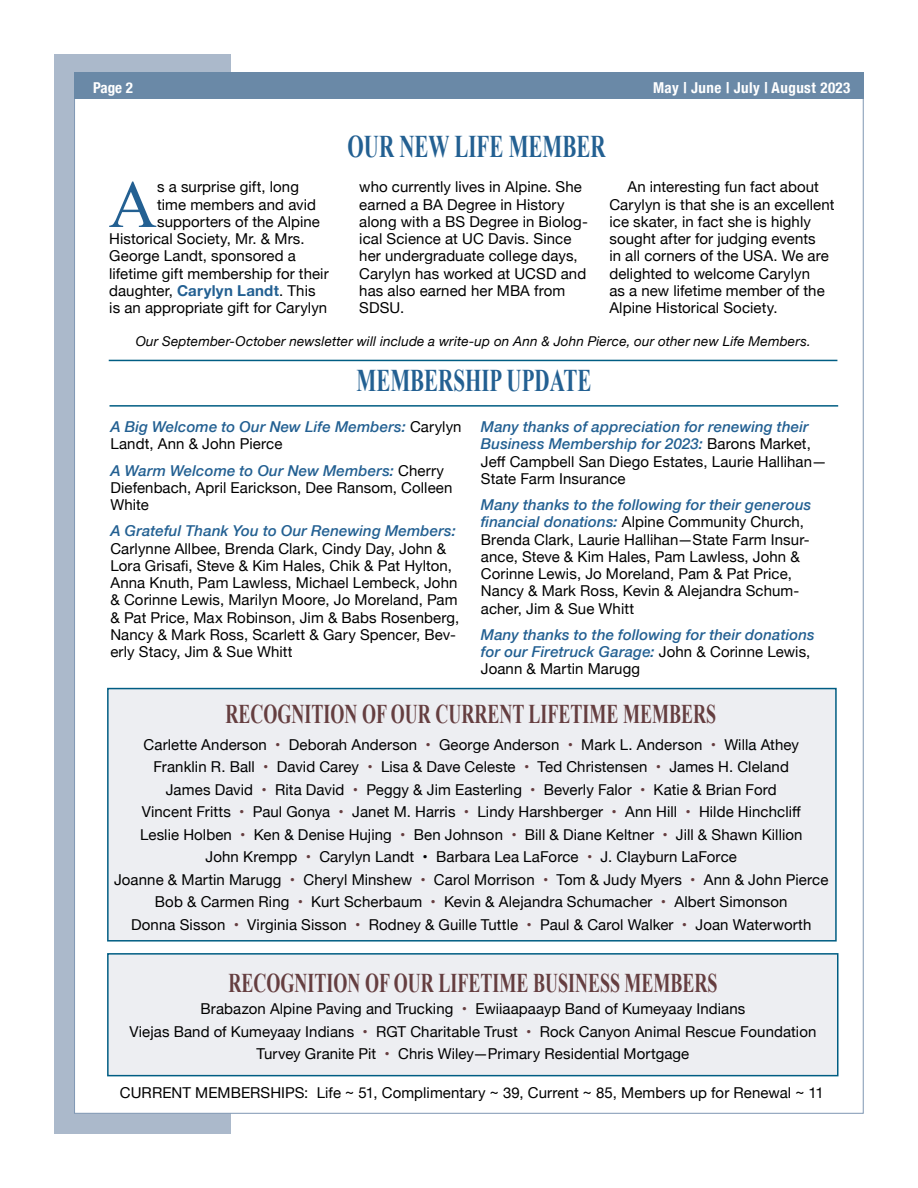
<style>
.page{position:relative;width:918px;height:1188px;background:#fff}
.page>*{position:absolute;margin:0;border:0;box-sizing:border-box;transform-origin:0 0}
.t1{font:67.05px "Times New Roman";color:#236092}
.t2{font:700 31.5px "Times New Roman";color:#236092;scale:.67 1}
.t3{font:700 27px "Times New Roman";color:#653e40;scale:.67 1}
.t4{font:15px/17.2px "Helvetica Neue";letter-spacing:.005em;color:#000}
.t5{font:italic 500 15px/17.2px "Helvetica Neue";letter-spacing:.01em;color:#236092}
.t6{font:700 condensed 15px "Helvetica Neue";letter-spacing:.03em;color:#fff}
.t7{font:italic 13.5px "Helvetica Neue";letter-spacing:.015em;color:#000}
.s1{font-weight:700;color:#236092}
.s2{font-weight:400;font-style:normal;color:#000}
.s3{font-weight:500;font-style:italic;color:#236092}
.s4{color:#653e40}
</style>
<div class="page">
<div style="left:54px;top:54px;width:176px;height:1080px;background:#abb9cb"></div>
<div style="left:74px;top:73px;width:790px;height:1041px;background:#fff;border:1px solid #7f97b3"></div>
<div style="left:74px;top:72px;width:789px;height:27px;background:#6a89a7"></div>
<div style="left:107px;top:953px;width:731px;height:123px;background:#edeef2;border:2px solid #005d83"></div>
<div style="left:107px;top:688px;width:730px;height:254px;background:#edeef2;border:2px solid #005d83"></div>
<hr style="left:110px;top:405px;width:728px;height:2px;background:#005d83">
<hr style="left:109px;top:360px;width:728px;height:1px;background:#005d83">
<p class="t6" style="left:93px;top:75px;width:41px">Page 2</p>
<p class="t6" style="left:653px;top:75px;width:199px">May | June | July | August 2023</p>
<h1 class="t1" style="left:109px;top:159px;width:50px">A</h1>
<p class="t4" style="left:157px;top:179px;width:143px">s a surprise gift, long</p>
<p class="t4" style="left:157px;top:197px;width:161px">time members and avid</p>
<p class="t4" style="left:157px;top:214px;width:164px">supporters of the Alpine</p>
<p class="t4" style="left:109px;top:231px;width:197px">Historical Society, Mr. &amp; Mrs.</p>
<p class="t4" style="left:109px;top:248px;width:188px">George Landt, sponsored a</p>
<p class="t4" style="left:109px;top:266px;width:221px">lifetime gift membership for their</p>
<p class="t4" style="left:109px;top:283px;width:208px">daughter, <span class="s1">Carylyn Landt</span>. This</p>
<p class="t4" style="left:109px;top:300px;width:220px">is an appropriate gift for Carylyn</p>
<h2 class="t2" style="left:348px;top:125px;width:387px">OUR NEW LIFE MEMBER</h2>
<p class="t4" style="left:359px;top:179px;width:230px">who currently lives in Alpine. She earned a BA Degree in History along with a BS Degree in Biolog&shy;ical Science at UC Davis. Since her undergraduate college days,<br>Carylyn has worked at UCSD and has also earned her MBA from<br>SDSU.</p>
<p class="t4" style="left:609px;top:179px;width:227px;text-indent:18px">An interesting fun fact about<br>Carylyn is that she is an excellent ice skater, in fact she is highly sought after for judging events<br>in all corners of the USA. We are delighted to welcome Carylyn<br>as a new lifetime member of the<br>Alpine Historical Society.</p>
<p class="t7" style="left:136px;top:331px;width:677px">Our September-October newsletter will include a write-up on Ann &amp; John Pierce, our other new Life Members.</p>
<h2 class="t2" style="left:357px;top:359px;width:352px">MEMBERSHIP UPDATE</h2>
<p class="t5" style="left:110px;top:417px;width:353px">A Big Welcome to Our New Life Members: <span class="s2">Carylyn<br>Landt, Ann &amp; John Pierce</span></p>
<p class="t4" style="left:110px;top:463px;width:344px"><span class="s3">A Warm Welcome to Our New Members:</span> Cherry<br>Diefenbach, April Earickson, Dee Ransom, Colleen<br>White</p>
<p class="t5" style="left:110px;top:521px;width:347px">A Grateful Thank You to Our Renewing Members:</p>
<p class="t4" style="left:110px;top:541px;width:350px">Carlynne Allbee, Brenda Clark, Cindy Day, John &amp; Lora Grisafi, Steve &amp; Kim Hales, Chik &amp; Pat Hylton, Anna Knuth, Pam Lawless, Michael Lembeck, John &amp; Corinne Lewis, Marilyn Moore, Jo Moreland, Pam &amp; Pat Price, Max Robinson, Jim &amp; Babs Rosenberg, Nancy &amp; Mark Ross, Scarlett &amp; Gary Spencer, Bev&shy;erly Stacy, Jim &amp; Sue Whitt</p>
<p class="t4" style="left:481px;top:419px;width:347px"><span class="s3">Many thanks of appreciation for renewing their Business Membership for 2023:</span> Barons Market, Jeff Campbell San Diego Estates, Laurie Hallihan— State Farm Insurance</p>
<p class="t4" style="left:481px;top:497px;width:332px"><span class="s3">Many thanks to the following for their generous financial donations:</span> Alpine Community Church, Brenda Clark, Laurie Hallihan—State Farm Insur&shy;ance, Steve &amp; Kim Hales, Pam Lawless, John &amp; Corinne Lewis, Jo Moreland, Pam &amp; Pat Price, Nancy &amp; Mark Ross, Kevin &amp; Alejandra Schum&shy;acher, Jim &amp; Sue Whitt</p>
<p class="t5" style="left:481px;top:625px;width:335px">Many thanks to the following for their donations for our Firetruck Garage: <span class="s2">John &amp; Corinne Lewis,<br>Joann &amp; Martin Marugg</span></p>
<h3 class="t3" style="left:226px;top:695px;width:734px">RECOGNITION OF OUR CURRENT LIFETIME MEMBERS</h3>
<p class="t4" style="left:114px;top:734px;width:716px;line-height:22.5px;text-align:center">Carlette Anderson <span class="s4">•</span> Deborah Anderson <span class="s4">•</span> George Anderson <span class="s4">•</span> Mark L. Anderson <span class="s4">•</span> Willa Athey<br>Franklin R. Ball <span class="s4">•</span> David Carey <span class="s4">•</span> Lisa &amp; Dave Celeste <span class="s4">•</span> Ted Christensen <span class="s4">•</span> James H. Cleland<br>James David <span class="s4">•</span> Rita David <span class="s4">•</span> Peggy &amp; Jim Easterling <span class="s4">•</span> Beverly Falor <span class="s4">•</span> Katie &amp; Brian Ford<br>Vincent Fritts <span class="s4">•</span> Paul Gonya <span class="s4">•</span> Janet M. Harris <span class="s4">•</span> Lindy Harshberger <span class="s4">•</span> Ann Hill <span class="s4">•</span> Hilde Hinchcliff<br>Leslie Holben <span class="s4">•</span> Ken &amp; Denise Hujing <span class="s4">•</span> Ben Johnson <span class="s4">•</span> Bill &amp; Diane Keltner <span class="s4">•</span> Jill &amp; Shawn Killion<br>John Krempp <span class="s4">•</span> Carylyn Landt • Barbara Lea LaForce <span class="s4">•</span> J. Clayburn LaForce<br>Joanne &amp; Martin Marugg <span class="s4">•</span> Cheryl Minshew <span class="s4">•</span> Carol Morrison <span class="s4">•</span> Tom &amp; Judy Myers <span class="s4">•</span> Ann &amp; John Pierce Bob &amp; Carmen Ring <span class="s4">•</span> Kurt Scherbaum <span class="s4">•</span> Kevin &amp; Alejandra Schumacher <span class="s4">•</span> Albert Simonson<br>Donna Sisson <span class="s4">•</span> Virginia Sisson <span class="s4">•</span> Rodney &amp; Guille Tuttle <span class="s4">•</span> Paul &amp; Carol Walker <span class="s4">•</span> Joan Waterworth</p>
<h3 class="t3" style="left:229px;top:964px;width:731px">RECOGNITION OF OUR LIFETIME BUSINESS MEMBERS</h3>
<p class="t4" style="left:129px;top:999px;width:689px;line-height:22.5px;text-align:center">Brabazon Alpine Paving and Trucking <span class="s4">•</span> Ewiiaapaayp Band of Kumeyaay Indians<br>Viejas Band of Kumeyaay Indians <span class="s4">•</span> RGT Charitable Trust <span class="s4">•</span> Rock Canyon Animal Rescue Foundation<br>Turvey Granite Pit <span class="s4">•</span> Chris Wiley—Primary Residential Mortgage</p>
<p class="t4" style="left:120px;top:1084px;width:705px">CURRENT MEMBERSHIPS: Life ~ 51, Complimentary ~ 39, Current ~ 85, Members up for Renewal ~ 11</p>
</div>
